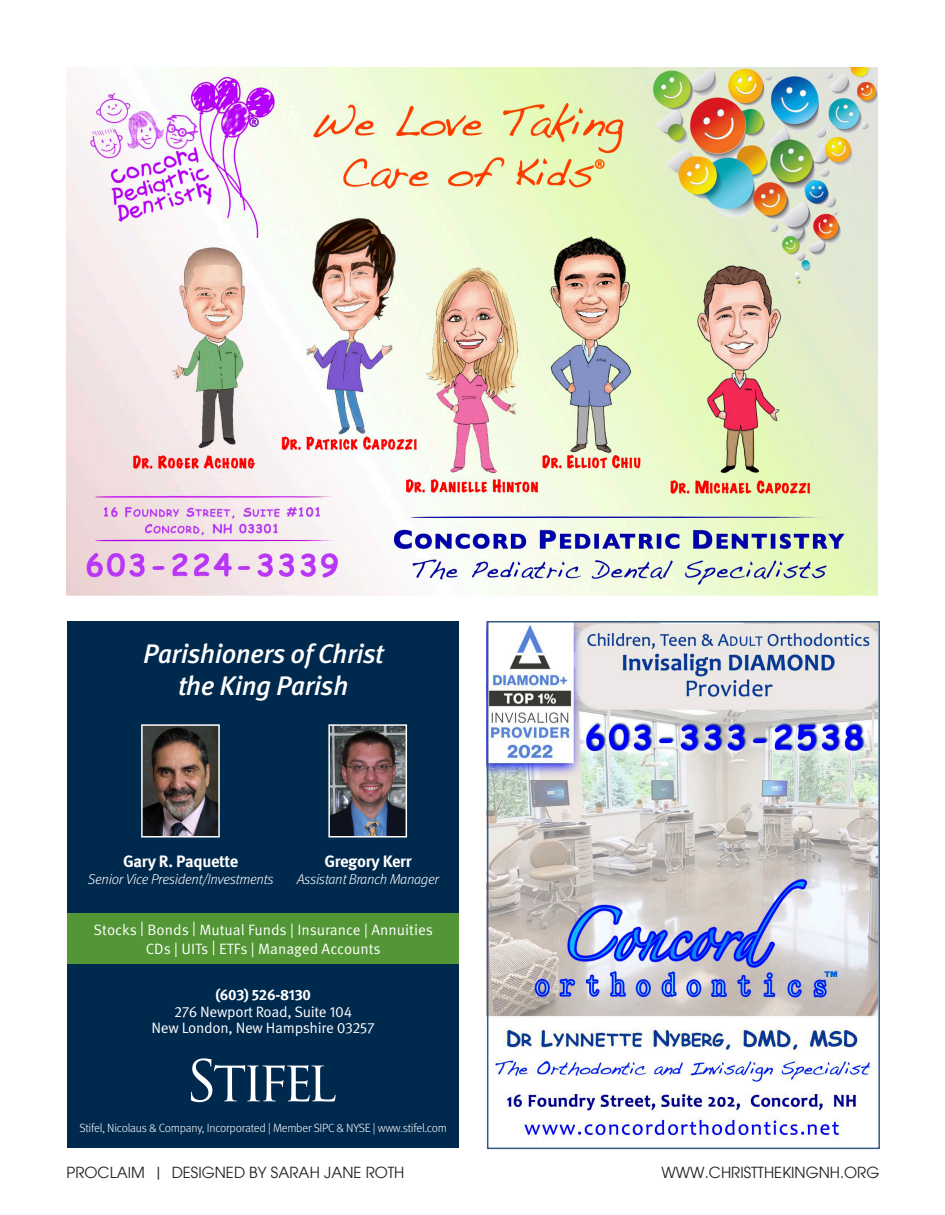
<style>
.page{position:relative;width:945px;height:1215px;background:#fff}
.page>*{position:absolute;margin:0;border:0;box-sizing:border-box;transform-origin:0 0}
.t1{font:italic 500 26.85px/32px "Meta OT";letter-spacing:-.025em;color:#fff;text-align:center}
.t2{font:700 16.5px "Meta OT";letter-spacing:-.02em;color:#fff}
.t3{font:15px/16.5px "Meta OT Norm";letter-spacing:-.01em;color:#fff;text-align:center}
.t4{font:15px "Avant Garde";color:#231f20}
.t5{font:italic 300 14.25px "Meta OT";letter-spacing:-.02em;color:#fff}
.t6{font:300 12px "Meta OT";letter-spacing:-.02em;color:#fff}
.s1{font-family:"Meta OT";font-weight:700}
</style>
<div class="page">
<div style="left:68px;top:621px;width:391px;height:527px;background:#00294e"></div>
<div style="left:68px;top:914px;width:391px;height:50px;background:#529635"></div>
<svg style="left:191px;top:1058px;width:145px;height:44px"></svg>
<img style="left:330px;top:726px;width:75px;height:110px">
<div style="left:328px;top:724px;width:79px;height:114px;border:1px solid #fff"></div>
<img style="left:143px;top:726px;width:75px;height:110px">
<div style="left:141px;top:724px;width:79px;height:114px;border:1px solid #fff"></div>
<img style="left:490px;top:624px;width:387px;height:515px">
<div style="left:487px;top:621px;width:393px;height:528px;border:2px solid #345984"></div>
<img style="left:67px;top:68px;width:811px;height:527px">
<p class="t1" style="left:143px;top:638px;width:242px">Parishioners of Christ the King Parish</p>
<p class="t2" style="left:123px;top:851px;width:117px">Gary R. Paquette</p>
<p class="t5" style="left:88px;top:871px;width:187px">Senior Vice President/Investments</p>
<p class="t2" style="left:324px;top:851px;width:89px">Gregory Kerr</p>
<p class="t5" style="left:297px;top:871px;width:144px">Assistant Branch Manager</p>
<p class="t3" style="left:94px;top:920px;width:341px;line-height:19.5px">Stocks | Bonds | Mutual Funds | Insurance | Annuities<br>CDs | UITs | ETFs | Managed Accounts</p>
<p class="t3" style="left:152px;top:987px;width:225px"><span class="s1">(603) 526-8130<br></span>276 Newport Road, Suite 104<br>New London, New Hampshire 03257</p>
<p class="t6" style="left:79px;top:1121px;width:369px">Stifel, Nicolaus &amp; Company, Incorporated | Member SIPC &amp; NYSE | www.stifel.com</p>
<p class="t4" style="left:67px;top:1163px;width:339px">PROCLAIM | DESIGNED BY SARAH JANE ROTH</p>
<p class="t4" style="left:662px;top:1163px;width:219px">WWW.CHRISTTHEKINGNH.ORG</p>
</div>
